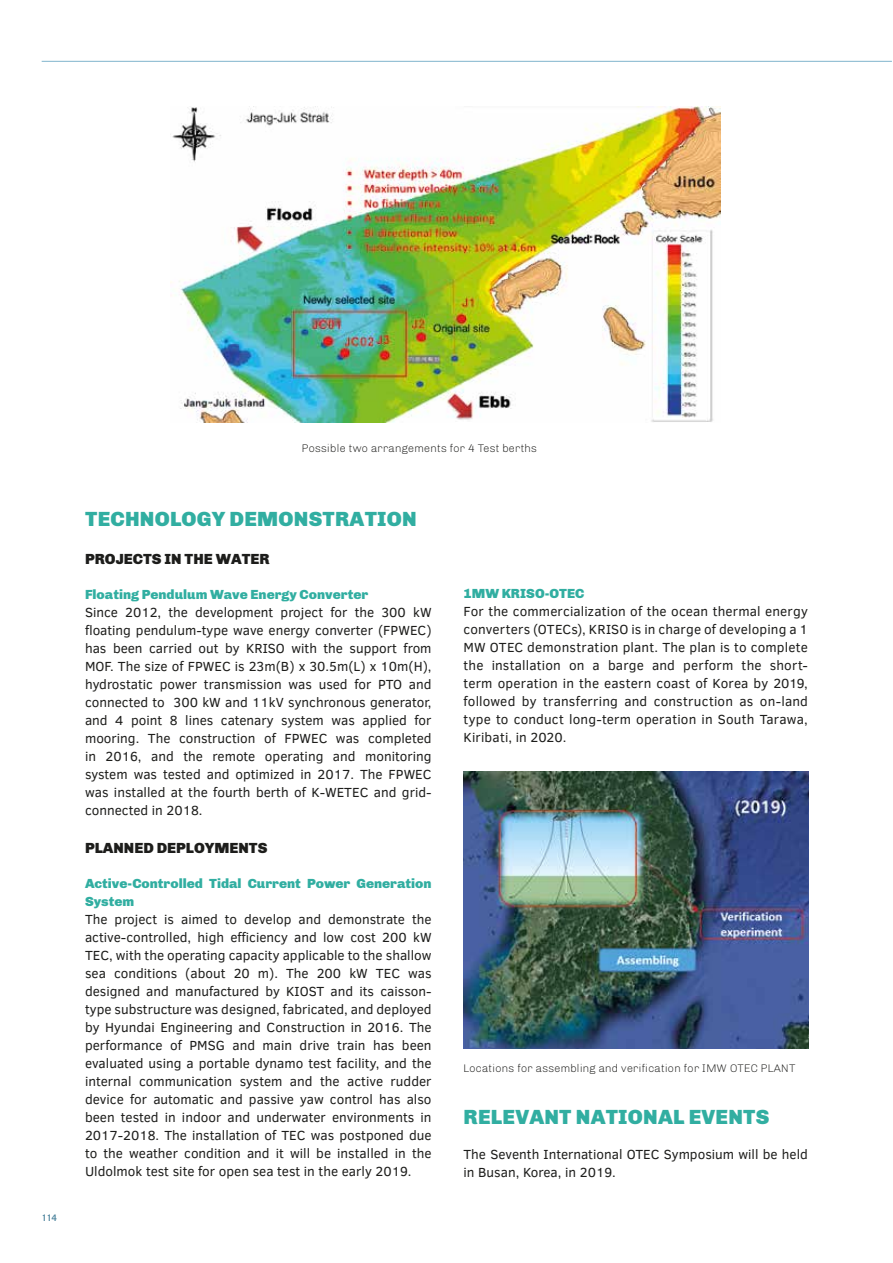
<style>
.page{position:relative;width:893px;height:1263px;background:#fff}
.page>*{position:absolute;margin:0;border:0;box-sizing:border-box;transform-origin:0 0}
.t1{font:900 21px "Chivo";letter-spacing:.01em;color:#31aea1}
.t2{font:900 15px "Chivo";color:#1d1d1b}
.t3{font:13.5px/18px "Clear Sans";color:#1d1d1b;text-align:justify}
.t4{font:900 13.5px/18px "Chivo";color:#31aea1}
.t5{font:300 11.25px "Chivo";color:#1d1d1b}
.t6{font:700 9px "Trade Gothic";color:#50869f}
</style>
<div class="page">
<hr style="left:42px;top:61px;width:850px;height:1px;background:#7fb4cc">
<img style="left:170px;top:106px;width:550px;height:317px">
<img style="left:464px;top:771px;width:344px;height:277px">
<p class="t6" style="left:42px;top:1212px;width:17px">114</p>
<p class="t5" style="left:302px;top:441px;width:237px">Possible two arrangements for 4 Test berths</p>
<h1 class="t1" style="left:85px;top:506px;width:333px">TECHNOLOGY DEMONSTRATION</h1>
<p class="t2" style="left:85px;top:550px;width:186px">PROJECTS IN THE WATER</p>
<p class="t4" style="left:85px;top:585px;width:285px">Floating Pendulum Wave Energy Converter</p>
<p class="t3" style="left:85px;top:603px;width:348px">Since 2012, the development project for the 300 kW floating pendulum-type wave energy converter (FPWEC) has been carried out by KRISO with the support from MOF. The size of FPWEC is 23m(B) x 30.5m(L) x 10m(H), hydrostatic power transmission was used for PTO and connected to 300 kW and 11kV synchronous generator, and 4 point 8 lines catenary system was applied for mooring. The construction of FPWEC was completed in 2016, and the remote operating and monitoring system was tested and optimized in 2017. The FPWEC was installed at the fourth berth of K-WETEC and grid&shy;connected in 2018.</p>
<p class="t2" style="left:85px;top:839px;width:184px">PLANNED DEPLOYMENTS</p>
<p class="t4" style="left:85px;top:874px;width:348px">Active-Controlled Tidal Current Power Generation<br>System</p>
<p class="t3" style="left:85px;top:910px;width:348px">The project is aimed to develop and demonstrate the active-controlled, high efficiency and low cost 200 kW TEC, with the operating capacity applicable to the shallow sea conditions (about 20 m). The 200 kW TEC was designed and manufactured by KIOST and its caisson&shy;type substructure was designed, fabricated, and deployed by Hyundai Engineering and Construction in 2016. The performance of PMSG and main drive train has been evaluated using a portable dynamo test facility, and the internal communication system and the active rudder device for automatic and passive yaw control has also been tested in indoor and underwater environments in 2017-2018. The installation of TEC was postponed due to the weather condition and it will be installed in the Uldolmok test site for open sea test in the early 2019.</p>
<p class="t4" style="left:463px;top:585px;width:122px">1MW KRISO-OTEC</p>
<p class="t3" style="left:463px;top:603px;width:346px">For the commercialization of the ocean thermal energy converters (OTECs), KRISO is in charge of developing a 1<br>MW OTEC demonstration plant. The plan is to complete the installation on a barge and perform the short&shy;term operation in the eastern coast of Korea by 2019, followed by transferring and construction as on-land type to conduct long-term operation in South Tarawa, Kiribati, in 2020.</p>
<p class="t5" style="left:463px;top:1061px;width:334px">Locations for assembling and verification for IMW OTEC PLANT</p>
<h1 class="t1" style="left:464px;top:1105px;width:307px">RELEVANT NATIONAL EVENTS</h1>
<p class="t3" style="left:463px;top:1145px;width:346px">The Seventh International OTEC Symposium will be held in Busan, Korea, in 2019.</p>
</div>
